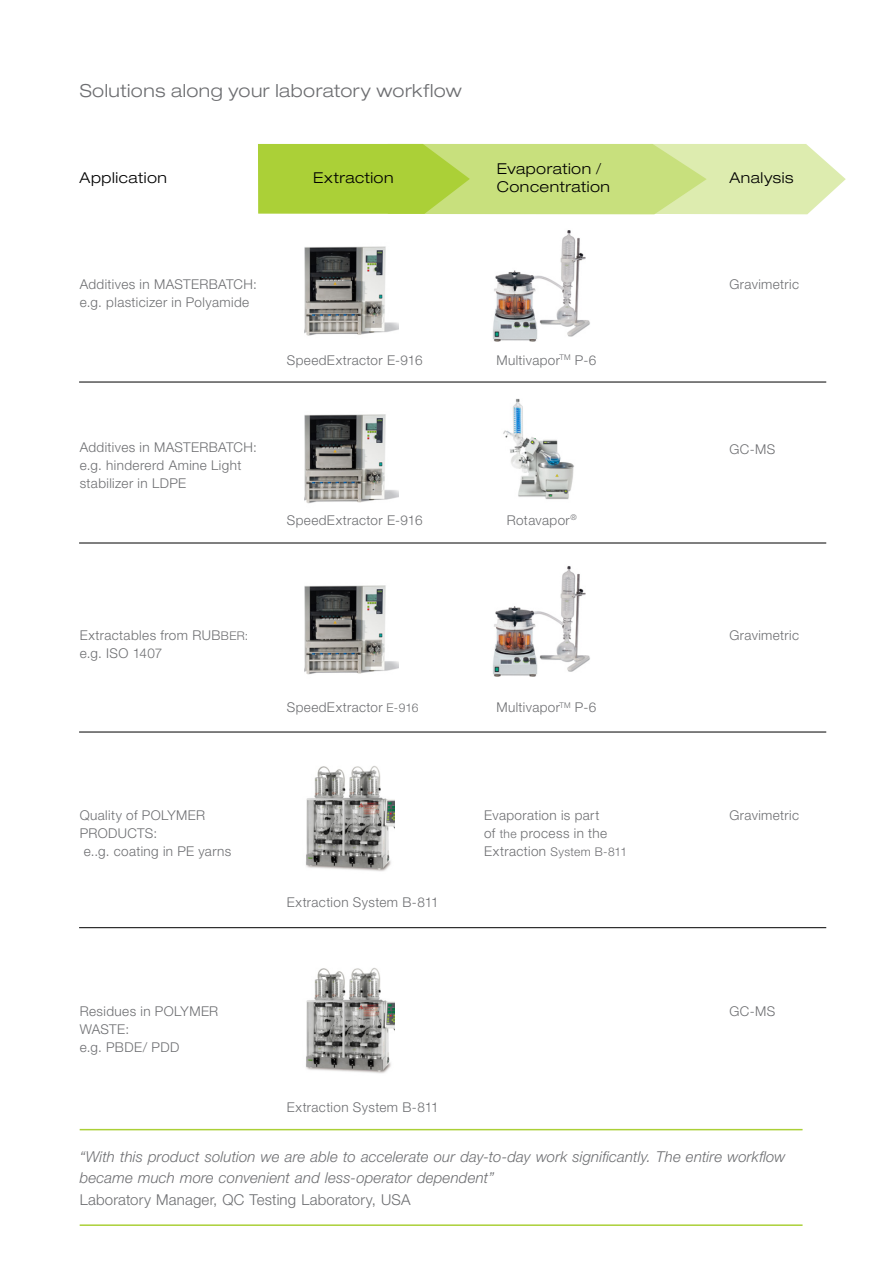
<style>
.page{position:relative;width:893px;height:1263px;background:#fff}
.page>*{position:absolute;margin:0;border:0;box-sizing:border-box;transform-origin:0 0}
.EN_Title_top_26mm{font:300 expanded 18px "Helvetica Neue LT Std";letter-spacing:.025em;color:#6d6e71}
.EN_Body_text_left{font:italic 300 15px/21.3px "Helvetica Neue LT Std";letter-spacing:.01em;color:#6d6e71}
.EN_Title_top_26mm-2{font:300 expanded 15px/18px "Helvetica Neue LT Std";letter-spacing:.035em;color:#000}
.EN_Body_text_left-2{font:300 15px "Helvetica Neue LT Std";letter-spacing:.01em;color:#6d6e71}
.EN_Title_top_26mm-3{font:300 13.5px/18px "Helvetica Neue LT Std";letter-spacing:.03em;color:#6d6e71}
.EN_Title_top_26mm-4{font:300 12px "Helvetica Neue LT Std";letter-spacing:.03em;color:#6d6e71}
.s1{font-stretch:normal}
.s2{font-size:12px}
.s3{font-size:13.5px}
</style>
<div class="page">
<svg style="left:258px;top:144px;width:588px;height:70px;background:#c5de77"></svg>
<img style="left:304px;top:246px;width:95px;height:90px">
<img style="left:304px;top:585px;width:95px;height:90px">
<img style="left:304px;top:381px;width:95px;height:123px">
<img style="left:306px;top:766px;width:88px;height:106px">
<img style="left:306px;top:968px;width:88px;height:106px">
<img style="left:503px;top:398px;width:71px;height:102px">
<img style="left:493px;top:566px;width:97px;height:111px">
<img style="left:493px;top:230px;width:97px;height:112px">
<hr style="left:80px;top:1129px;width:722px;height:1px;background:#abd037">
<hr style="left:80px;top:1224px;width:722px;height:2px;background:#abd037">
<hr style="left:79px;top:382px;width:747px;height:1px;background:#000">
<hr style="left:79px;top:543px;width:747px;height:1px;background:#000">
<hr style="left:79px;top:732px;width:747px;height:1px;background:#000">
<hr style="left:79px;top:927px;width:747px;height:1px;background:#000">
<p class="EN_Title_top_26mm" style="left:80px;top:79px;width:384px">Solutions along your laboratory workflow</p>
<p class="EN_Title_top_26mm-2" style="left:80px;top:169px;width:89px">Application</p>
<p class="EN_Title_top_26mm-2" style="left:313px;top:169px;width:82px">Extraction</p>
<p class="EN_Title_top_26mm-3" style="left:80px;top:275px;width:179px">Additives in MASTERBATCH: e.g. plasticizer in Polyamide</p>
<p class="EN_Title_top_26mm-3" style="left:80px;top:438px;width:179px">Additives in MASTERBATCH: e.g. hindererd Amine Light stabilizer in LDPE</p>
<p class="EN_Title_top_26mm-3" style="left:287px;top:351px;width:137px">SpeedExtractor E-916</p>
<p class="EN_Title_top_26mm-3" style="left:287px;top:511px;width:137px">SpeedExtractor E-916</p>
<p class="EN_Title_top_26mm-2" style="left:497px;top:159px;width:115px">Evaporation <span class="s1">/<br></span>Concentration</p>
<p class="EN_Title_top_26mm-2" style="left:729px;top:169px;width:66px">Analysis</p>
<p class="EN_Title_top_26mm-3" style="left:496px;top:351px;width:102px">Multivapor<sup>TM</sup> P-6</p>
<p class="EN_Title_top_26mm-3" style="left:507px;top:511px;width:71px">Rotavapor<sup>®</sup></p>
<p class="EN_Title_top_26mm-3" style="left:729px;top:275px;width:71px">Gravimetric</p>
<p class="EN_Title_top_26mm-3" style="left:729px;top:440px;width:47px">GC-MS</p>
<p class="EN_Title_top_26mm-3" style="left:80px;top:626px;width:170px">Extractables from RUB<span class="s2">BER: </span>e.g. ISO 1407</p>
<p class="EN_Title_top_26mm-3" style="left:80px;top:806px;width:153px">Quality of POLYMER<br>PRODUCTS:<br>e..g. coating in PE yarns</p>
<p class="EN_Title_top_26mm-3" style="left:80px;top:1002px;width:140px">Residues in POLYMER<br>WASTE:<br>e.g. PBDE/ PDD</p>
<p class="EN_Title_top_26mm-3" style="left:287px;top:698px;width:133px">SpeedExtractor <span class="s2">E-916</span></p>
<p class="EN_Title_top_26mm-3" style="left:287px;top:892px;width:153px">Extraction System B-811</p>
<p class="EN_Title_top_26mm-3" style="left:287px;top:1098px;width:153px">Extraction System B-811</p>
<p class="EN_Title_top_26mm-3" style="left:496px;top:698px;width:102px">Multivapor<sup>TM</sup> P-6</p>
<p class="EN_Title_top_26mm-3" style="left:729px;top:626px;width:71px">Gravimetric</p>
<p class="EN_Title_top_26mm-3" style="left:484px;top:806px;width:117px">Evaporation is part</p>
<p class="EN_Title_top_26mm-3" style="left:729px;top:806px;width:71px">Gravimetric</p>
<p class="EN_Title_top_26mm-3" style="left:484px;top:824px;width:124px">of <span class="s2">the</span> process in the</p>
<p class="EN_Title_top_26mm-4" style="left:484px;top:844px;width:144px"><span class="s3">Extraction</span> System B-811</p>
<p class="EN_Title_top_26mm-3" style="left:729px;top:1002px;width:47px">GC-MS</p>
<p class="EN_Body_text_left" style="left:80px;top:1146px;width:707px">“With this product solution we are able to accelerate our day-to-day work significantly. The entire workflow became much more convenient and less-operator dependent”</p>
<p class="EN_Body_text_left-2" style="left:80px;top:1190px;width:332px">Laboratory Manager, QC Testing Laboratory, USA</p>
</div>
